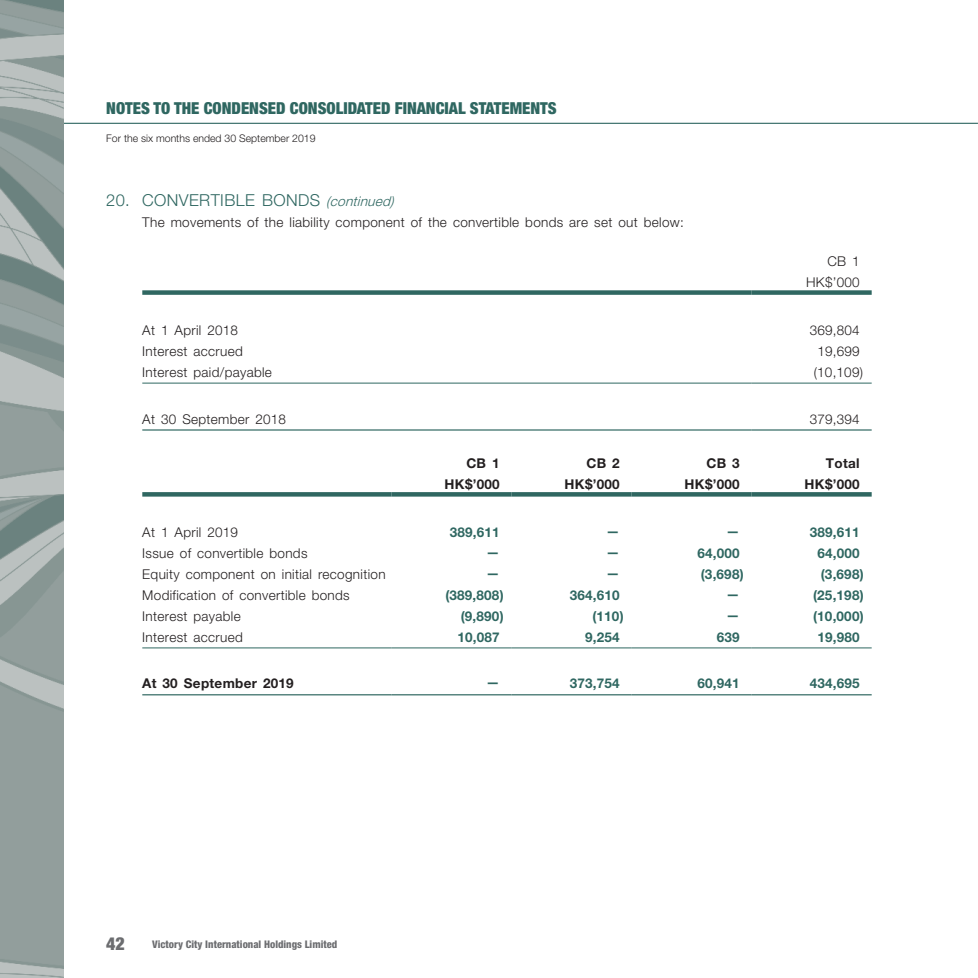
<style>
.page{position:relative;width:978px;height:978px;background:#fff}
.page>*{position:absolute;margin:0;border:0;box-sizing:border-box;transform-origin:0 0}
.t1{font:900 condensed 18px "Helvetica Neue LT Std";color:#6c6d70}
.t2{font:900 condensed 16.5px "Helvetica Neue LT Std";color:#2f6761}
._03_H1{font:300 16.5px "Helvetica Neue LT Std";letter-spacing:.025em;color:#2f6761}
._01_Body_Text{font:300 13.5px "Helvetica Neue LT Std";letter-spacing:.025em;color:#231f20}
._01_Body_Text-2{font:700 13.5px "Helvetica Neue LT Std";letter-spacing:.015em;color:#2f6761}
._12___P2{font:300 13.5px "Helvetica Neue LT Std";letter-spacing:.025em;color:#231f20}
._01_Body_Text-3{font:700 13.5px "Helvetica Neue LT Std";letter-spacing:.025em;color:#231f20}
.t3{font:800 condensed 10.5px "Helvetica Neue LT Std";color:#6c6d70}
.t4{font:300 10.5px "Helvetica Neue LT Std";color:#231f20}
.s1{font-style:italic;font-size:13.5px}
</style>
<div class="page">
<hr style="left:0;top:123px;width:978px;height:1px;background:#2f6761">
<img style="left:0;top:0;width:64px;height:978px">
<div style="left:142px;top:290px;width:610px;height:5px;background:#2f6761"></div>
<div style="left:752px;top:290px;width:120px;height:5px;background:#2f6761"></div>
<hr style="left:142px;top:383px;width:610px;height:1px;background:#2f6761">
<hr style="left:752px;top:383px;width:120px;height:1px;background:#2f6761">
<hr style="left:142px;top:429px;width:610px;height:2px;background:#2f6761">
<hr style="left:752px;top:429px;width:120px;height:2px;background:#2f6761">
<div style="left:142px;top:492px;width:250px;height:5px;background:#2f6761"></div>
<div style="left:392px;top:492px;width:120px;height:5px;background:#2f6761"></div>
<div style="left:512px;top:492px;width:120px;height:5px;background:#2f6761"></div>
<div style="left:632px;top:492px;width:120px;height:5px;background:#2f6761"></div>
<div style="left:752px;top:492px;width:120px;height:5px;background:#2f6761"></div>
<hr style="left:142px;top:648px;width:250px;height:1px;background:#2f6761">
<hr style="left:392px;top:648px;width:120px;height:1px;background:#2f6761">
<hr style="left:512px;top:648px;width:120px;height:1px;background:#2f6761">
<hr style="left:632px;top:648px;width:120px;height:1px;background:#2f6761">
<hr style="left:752px;top:648px;width:120px;height:1px;background:#2f6761">
<hr style="left:142px;top:694px;width:250px;height:1px;background:#2f6761">
<hr style="left:392px;top:694px;width:120px;height:1px;background:#2f6761">
<hr style="left:512px;top:694px;width:120px;height:1px;background:#2f6761">
<hr style="left:632px;top:694px;width:120px;height:1px;background:#2f6761">
<hr style="left:752px;top:694px;width:120px;height:1px;background:#2f6761">
<p class="t2" style="left:106px;top:98px;width:452px">NOTES TO THE CONDENSED CONSOLIDATED FINANCIAL STATEMENTS</p>
<p class="t4" style="left:106px;top:132px;width:211px">For the six months ended 30 September 2019</p>
<p class="_03_H1" style="left:106px;top:190px;width:289px">20. CONVERTIBLE BONDS <span class="s1">(continued)</span></p>
<p class="_12___P2" style="left:142px;top:214px;width:543px">The movements of the liability component of the convertible bonds are set out below:</p>
<p class="_01_Body_Text" style="left:827px;top:253px;width:34px">CB 1</p>
<p class="_01_Body_Text" style="left:806px;top:274px;width:55px">HK$’000</p>
<p class="_01_Body_Text" style="left:142px;top:322px;width:97px">At 1 April 2018</p>
<p class="_01_Body_Text" style="left:810px;top:322px;width:51px">369,804</p>
<p class="_01_Body_Text" style="left:142px;top:343px;width:102px">Interest accrued</p>
<p class="_01_Body_Text" style="left:817px;top:343px;width:44px">19,699</p>
<p class="_01_Body_Text" style="left:142px;top:364px;width:131px">Interest paid/payable</p>
<p class="_01_Body_Text" style="left:814px;top:364px;width:51px">(10,109)</p>
<p class="_01_Body_Text" style="left:142px;top:411px;width:145px">At 30 September 2018</p>
<p class="_01_Body_Text" style="left:810px;top:411px;width:51px">379,394</p>
<p class="_01_Body_Text-3" style="left:466px;top:455px;width:35px">CB 1</p>
<p class="_01_Body_Text-3" style="left:586px;top:455px;width:35px">CB 2</p>
<p class="_01_Body_Text-3" style="left:706px;top:455px;width:35px">CB 3</p>
<p class="_01_Body_Text-3" style="left:826px;top:455px;width:35px">Total</p>
<p class="_01_Body_Text-3" style="left:445px;top:476px;width:57px">HK$’000</p>
<p class="_01_Body_Text-3" style="left:565px;top:476px;width:57px">HK$’000</p>
<p class="_01_Body_Text-3" style="left:685px;top:476px;width:57px">HK$’000</p>
<p class="_01_Body_Text-3" style="left:805px;top:476px;width:57px">HK$’000</p>
<p class="_01_Body_Text" style="left:142px;top:524px;width:97px">At 1 April 2019</p>
<p class="_01_Body_Text-2" style="left:450px;top:524px;width:51px">389,611</p>
<p class="_01_Body_Text-2" style="left:606px;top:522px;width:15px">—</p>
<p class="_01_Body_Text-2" style="left:726px;top:522px;width:15px">—</p>
<p class="_01_Body_Text-2" style="left:810px;top:524px;width:51px">389,611</p>
<p class="_01_Body_Text" style="left:142px;top:545px;width:167px">Issue of convertible bonds</p>
<p class="_01_Body_Text-2" style="left:486px;top:543px;width:15px">—</p>
<p class="_01_Body_Text-2" style="left:606px;top:543px;width:15px">—</p>
<p class="_01_Body_Text-2" style="left:697px;top:545px;width:44px">64,000</p>
<p class="_01_Body_Text-2" style="left:817px;top:545px;width:44px">64,000</p>
<p class="_01_Body_Text" style="left:142px;top:566px;width:245px">Equity component on initial recognition</p>
<p class="_01_Body_Text-2" style="left:486px;top:564px;width:15px">—</p>
<p class="_01_Body_Text-2" style="left:606px;top:564px;width:15px">—</p>
<p class="_01_Body_Text-2" style="left:701px;top:566px;width:44px">(3,698)</p>
<p class="_01_Body_Text-2" style="left:821px;top:566px;width:44px">(3,698)</p>
<p class="_01_Body_Text" style="left:142px;top:587px;width:209px">Modification of convertible bonds</p>
<p class="_01_Body_Text-2" style="left:445px;top:587px;width:60px">(389,808)</p>
<p class="_01_Body_Text-2" style="left:570px;top:587px;width:51px">364,610</p>
<p class="_01_Body_Text-2" style="left:726px;top:585px;width:15px">—</p>
<p class="_01_Body_Text-2" style="left:813px;top:587px;width:52px">(25,198)</p>
<p class="_01_Body_Text" style="left:142px;top:608px;width:100px">Interest payable</p>
<p class="_01_Body_Text-2" style="left:461px;top:608px;width:44px">(9,890)</p>
<p class="_01_Body_Text-2" style="left:592px;top:608px;width:33px">(110)</p>
<p class="_01_Body_Text-2" style="left:726px;top:606px;width:15px">—</p>
<p class="_01_Body_Text-2" style="left:813px;top:608px;width:52px">(10,000)</p>
<p class="_01_Body_Text" style="left:142px;top:629px;width:102px">Interest accrued</p>
<p class="_01_Body_Text-2" style="left:457px;top:629px;width:44px">10,087</p>
<p class="_01_Body_Text-2" style="left:585px;top:629px;width:36px">9,254</p>
<p class="_01_Body_Text-2" style="left:717px;top:629px;width:24px">639</p>
<p class="_01_Body_Text-2" style="left:817px;top:629px;width:44px">19,980</p>
<p class="_01_Body_Text-3" style="left:142px;top:675px;width:153px">At 30 September 2019</p>
<p class="_01_Body_Text-2" style="left:486px;top:674px;width:15px">—</p>
<p class="_01_Body_Text-2" style="left:570px;top:675px;width:51px">373,754</p>
<p class="_01_Body_Text-2" style="left:697px;top:675px;width:44px">60,941</p>
<p class="_01_Body_Text-2" style="left:810px;top:675px;width:51px">434,695</p>
<h1 class="t1" style="left:106px;top:933px;width:20px">42</h1>
<p class="t3" style="left:152px;top:938px;width:187px">Victory City International Holdings Limited</p>
</div>
